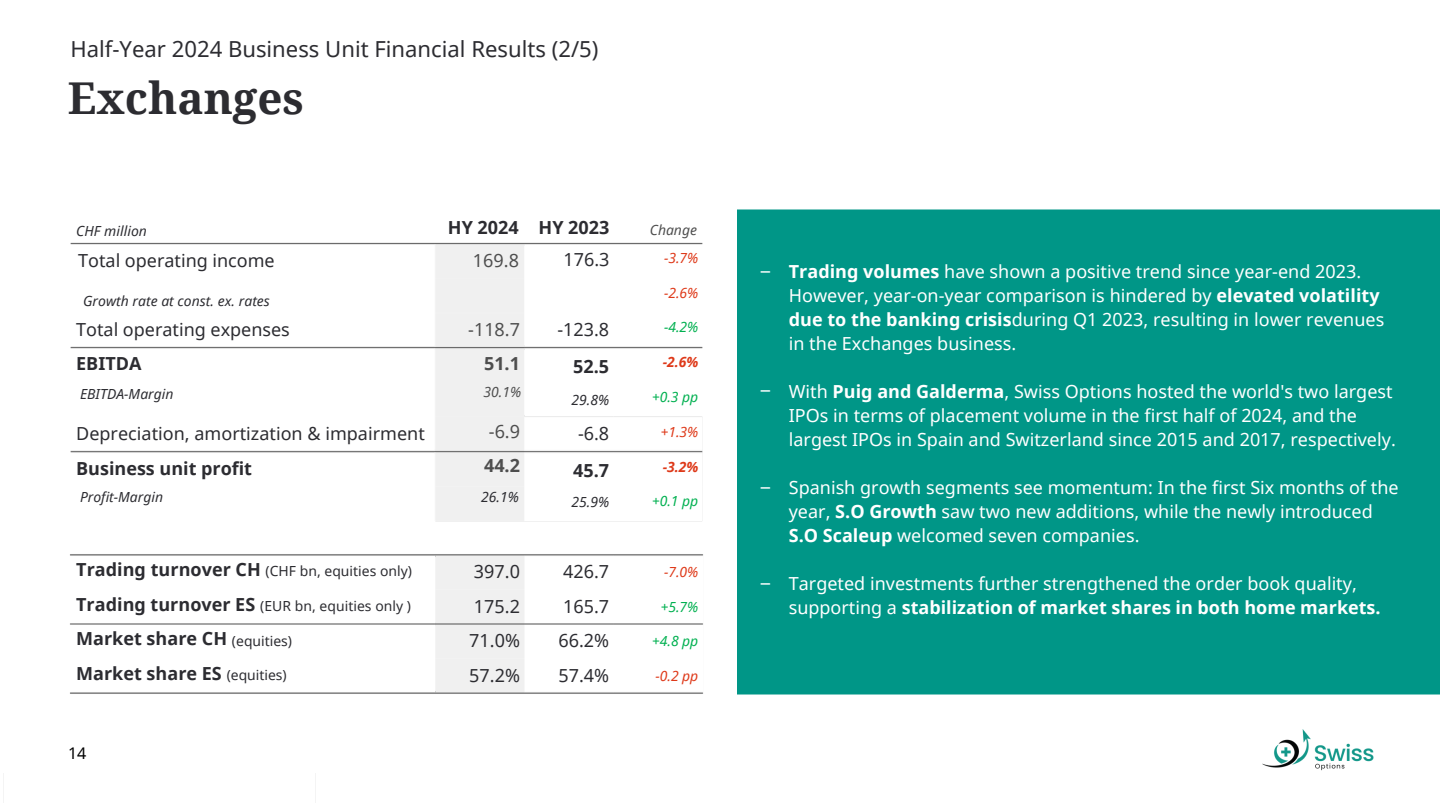
<style>
.page{position:relative;width:1440px;height:810px;background:#fff}
.page>*{position:absolute;margin:0;border:0;box-sizing:border-box;transform-origin:0 0}
.t1{font:700 44px "Noto Serif";color:#2c2c31}
.t2{font:22px "Noto Sans";color:#2c2c31}
.t3{font:20px "Noto Sans";color:#fff}
.t4{font:18px/24px "Noto Sans";color:#fff}
.t5{font:18px/34.4px "Noto Sans";color:#2c2c31}
.t6{font:700 18px "Noto Sans";color:#2c2c31}
.t7{font:18px/34.4px "Noto Sans";color:#4e4e4e;text-align:right}
.t8{font:16px "Noto Sans";color:#000}
.t9{font:italic 14px "Noto Sans";color:#2c2c31}
.t10{font:14px "Noto Sans";letter-spacing:.005em;color:#2c2c31}
.t11{font:italic 14px "Noto Sans";color:#00b050}
.t12{font:italic 14px "Noto Sans";color:#de3919}
.t13{font:italic 14px "Noto Sans";color:#4e4e4e}
.t14{font:italic 700 14px "Noto Sans";color:#de3919}
.s1{font-weight:700}
</style>
<div class="page">
<img style="left:3px;top:774px;width:313px;height:28px">
<div style="left:737px;top:210px;width:703px;height:484px;background:#009687"></div>
<img style="left:1262px;top:729px;width:111px;height:42px">
<p class="t2" style="left:70px;top:34px;width:529px">Half-Year 2024 Business Unit Financial Results (2/5)</p>
<p class="t1" style="left:68px;top:67px;width:238px">Exchanges</p>
<h6 class="t9" style="left:76px;top:221px;width:72px">CHF million</h6>
<p class="t5" style="left:78px;top:242px;width:198px">Total operating income</p>
<h6 class="t9" style="left:83px;top:291px;width:188px">Growth rate at const. ex. rates</h6>
<p class="t5" style="left:76px;top:312px;width:215px">Total operating expenses<br><span class="s1">EBITDA</span></p>
<p class="t9" style="left:80px;top:384px;width:95px">EBITDA-Margin</p>
<p class="t5" style="left:76px;top:416px;width:350px">Depreciation, amortization &amp; impairment<br><span class="s1">Business unit profit</span></p>
<h6 class="t9" style="left:80px;top:487px;width:85px">Profit-Margin</h6>
<h6 class="t6" style="left:76px;top:557px;width:186px">Trading turnover CH</h6>
<p class="t6" style="left:76px;top:592px;width:181px">Trading turnover ES</p>
<h6 class="t6" style="left:76px;top:626px;width:152px">Market share CH</h6>
<h6 class="t6" style="left:76px;top:661px;width:147px">Market share ES</h6>
<p class="t10" style="left:266px;top:562px;width:148px">(CHF bn, equities only)</p>
<p class="t10" style="left:260px;top:596px;width:152px">(EUR bn, equities only )</p>
<p class="t10" style="left:232px;top:631px;width:62px">(equities)</p>
<p class="t10" style="left:227px;top:665px;width:62px">(equities)</p>
<p class="t6" style="left:448px;top:215px;width:72px">HY 2024</p>
<p class="t6" style="left:539px;top:215px;width:72px">HY 2023</p>
<h5 class="t7" style="left:473px;top:243px;width:48px">169.8</h5>
<p class="t5" style="left:563px;top:242px;width:48px">176.3</p>
<p class="t7" style="left:468px;top:312px;width:53px">-118.7<br><span class="s1">51.1</span></p>
<p class="t13" style="left:483px;top:382px;width:39px">30.1%</p>
<p class="t7" style="left:484px;top:414px;width:37px;text-align:left">-6.9<br><span class="s1">44.2</span></p>
<p class="t5" style="left:558px;top:311px;width:53px;line-height:37.2px;text-align:right">-123.8<br><span class="s1">52.5</span></p>
<p class="t9" style="left:571px;top:390px;width:39px">29.8%</p>
<p class="t5" style="left:573px;top:414px;width:37px;line-height:37.2px">-6.8<br><span class="s1">45.7</span></p>
<p class="t13" style="left:650px;top:220px;width:49px">Change</p>
<p class="t12" style="left:664px;top:248px;width:36px">-3.7%</p>
<p class="t12" style="left:664px;top:283px;width:36px">-2.6%</p>
<h6 class="t11" style="left:664px;top:317px;width:36px">-4.2%</h6>
<h6 class="t14" style="left:663px;top:352px;width:37px">-2.6%</h6>
<h6 class="t11" style="left:652px;top:387px;width:48px">+0.3 pp</h6>
<h6 class="t12" style="left:661px;top:422px;width:39px">+1.3%</h6>
<h6 class="t14" style="left:663px;top:457px;width:37px">-3.2%</h6>
<p class="t9" style="left:481px;top:487px;width:39px">26.1%</p>
<p class="t9" style="left:571px;top:492px;width:39px">25.9%</p>
<h6 class="t11" style="left:652px;top:491px;width:48px">+0.1 pp</h6>
<p class="t5" style="left:469px;top:554px;width:52px;text-align:justify">397.0<br>175.2<br>71.0% 57.2%</p>
<p class="t5" style="left:558px;top:554px;width:52px;text-align:justify">426.7<br>165.7<br>66.2% 57.4%</p>
<p class="t12" style="left:664px;top:562px;width:36px">-7.0%</p>
<p class="t11" style="left:661px;top:597px;width:39px">+5.7%</p>
<p class="t11" style="left:652px;top:631px;width:48px">+4.8 pp</p>
<p class="t12" style="left:655px;top:666px;width:44px">-0.2 pp</p>
<p class="t8" style="left:68px;top:742px;width:20px">14</p>
<p class="t3" style="left:760px;top:257px;width:13px">−</p>
<p class="t3" style="left:760px;top:377px;width:13px">−</p>
<h6 class="t3" style="left:760px;top:474px;width:13px">−</h6>
<p class="t3" style="left:760px;top:569px;width:13px">−</p>
<h5 class="t4" style="left:789px;top:259px;width:597px"><span class="s1">Trading volumes</span> have shown a positive trend since year-end 2023.<br>However, year-on-year comparison is hindered by <span class="s1">elevated volatility due to the banking crisis</span>during Q1 2023, resulting in lower revenues in the Exchanges business.</h5>
<p class="t4" style="left:789px;top:379px;width:609px">With <span class="s1">Puig and Galderma</span>, Swiss Options hosted the world's two largest<br>IPOs in terms of placement volume in the first half of 2024, and the largest IPOs in Spain and Switzerland since 2015 and 2017, respectively.</p>
<h5 class="t4" style="left:789px;top:475px;width:611px">Spanish growth segments see momentum: In the first Six months of the year, <span class="s1">S.O Growth</span> saw two new additions, while the newly introduced<br><span class="s1">S.O Scaleup</span> welcomed seven companies.</h5>
<p class="t4" style="left:789px;top:571px;width:593px">Targeted investments further strengthened the order book quality, supporting a <span class="s1">stabilization of market shares in both home markets.</span></p>
</div>
